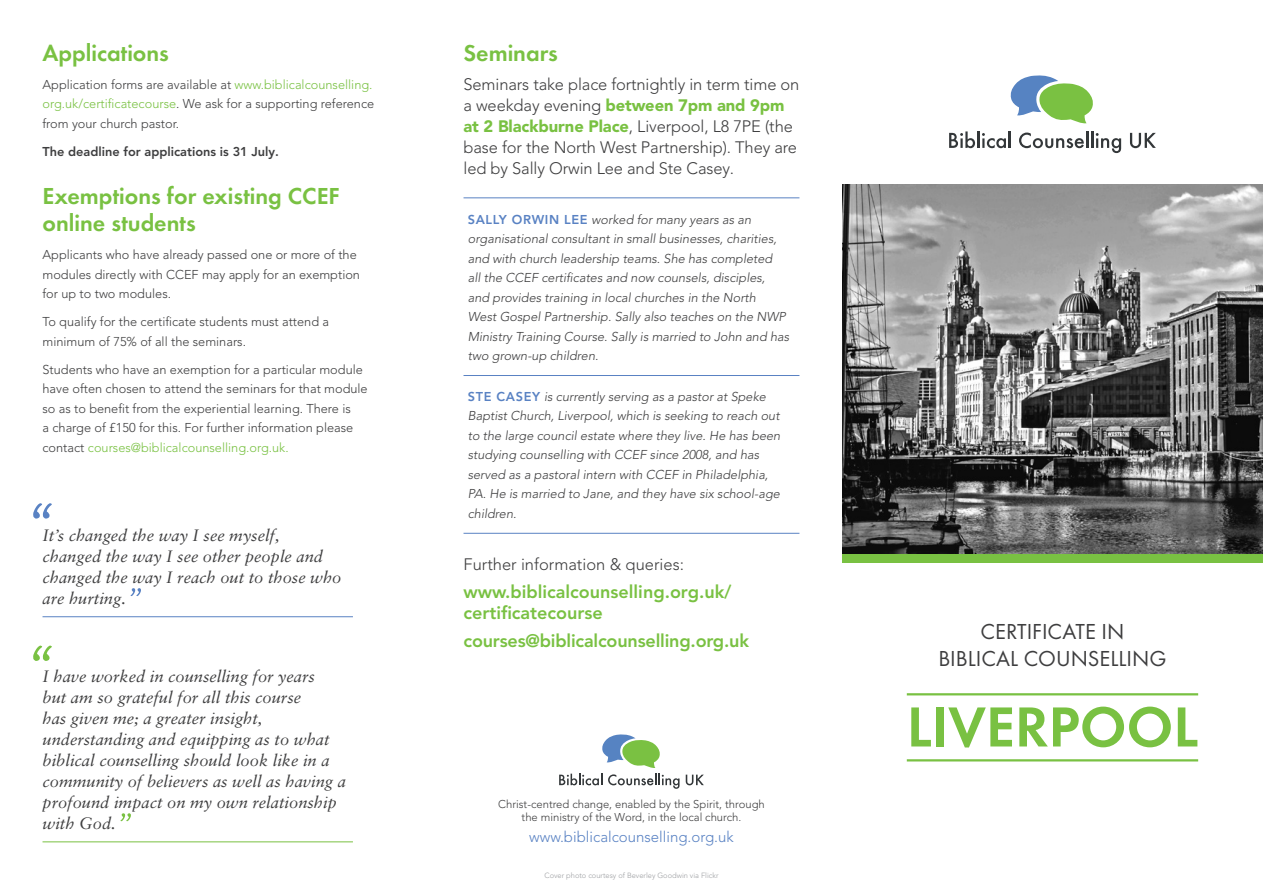
<style>
.page{position:relative;width:1263px;height:893px;background:#fff}
.page>*{position:absolute;margin:0;border:0;box-sizing:border-box;transform-origin:0 0}
.t1{font:600 58.5px "Futura T";color:#79c142}
.t2{font:600 24px/27px "Futura T";color:#79c142}
.t3{font:22.5px/27px "Futura T";color:#3e3e3f;text-align:center}
.t4{font:800 18px/21px "Avenir LT Pro";color:#79c142}
.t5{font:italic 16.5px/21px "Sabon";color:#3e3e3f}
.t6{font:300 16.5px/21px "Avenir LT Pro";letter-spacing:-.005em;color:#3e3e3f}
.t7{font:300 15px "Avenir LT Pro";color:#5982c3}
.t8{font:italic 300 12.75px/19.5px "Avenir LT Pro";color:#3e3e3f}
.t9{font:300 12.75px/19.5px "Avenir LT Pro";color:#3e3e3f}
.t10{font:800 12.75px "Avenir LT Pro";color:#3e3e3f}
.t11{font:300 11.25px/13.5px "Avenir LT Pro";color:#3e3e3f;text-align:center}
.t12{font:300 7.5px "Avenir LT Pro";color:#9d9fa2}
.s1{color:#79c142}
.s2{font-weight:900;color:#79c142}
.s3{font-weight:800;font-style:normal;color:#5982c3}
</style>
<div class="page">
<hr style="left:463px;top:197px;width:336px;height:1px;background:#5982c3">
<hr style="left:463px;top:375px;width:336px;height:1px;background:#5982c3">
<hr style="left:463px;top:533px;width:336px;height:1px;background:#5982c3">
<img style="left:842px;top:185px;width:421px;height:370px">
<hr style="left:907px;top:693px;width:291px;height:2px;background:#79c142">
<hr style="left:907px;top:759px;width:291px;height:2px;background:#79c142">
<div style="left:843px;top:555px;width:420px;height:8px;background:#79c142"></div>
<hr style="left:43px;top:841px;width:310px;height:1px;background:#79c142">
<svg style="left:120px;top:813px;width:11px;height:8px"></svg>
<hr style="left:43px;top:616px;width:310px;height:1px;background:#5982c3">
<svg style="left:131px;top:588px;width:10px;height:8px"></svg>
<svg style="left:33px;top:503px;width:19px;height:16px"></svg>
<svg style="left:33px;top:646px;width:19px;height:15px"></svg>
<svg style="left:949px;top:131px;width:62px;height:17px"></svg>
<svg style="left:1019px;top:131px;width:102px;height:22px"></svg>
<svg style="left:1130px;top:133px;width:26px;height:15px"></svg>
<svg style="left:1010px;top:75px;width:83px;height:49px"></svg>
<svg style="left:559px;top:774px;width:43px;height:11px"></svg>
<svg style="left:608px;top:774px;width:71px;height:15px"></svg>
<svg style="left:686px;top:775px;width:18px;height:10px"></svg>
<svg style="left:602px;top:734px;width:58px;height:34px"></svg>
<h2 class="t2" style="left:43px;top:39px;width:128px">Applications</h2>
<p class="t9" style="left:43px;top:75px;width:333px">Application forms are available at <span class="s1">www.biblicalcounselling. org.uk/certificatecourse</span>. We ask for a supporting reference from your church pastor.</p>
<p class="t10" style="left:43px;top:144px;width:238px">The deadline for applications is 31 July.</p>
<h2 class="t2" style="left:43px;top:182px;width:299px">Exemptions for existing CCEF online students</h2>
<p class="t9" style="left:43px;top:245px;width:319px">Applicants who have already passed one or more of the modules directly with CCEF may apply for an exemption for up to two modules.</p>
<p class="t9" style="left:43px;top:312px;width:288px">To qualify for the certificate students must attend a minimum of 75% of all the seminars.</p>
<p class="t9" style="left:43px;top:360px;width:327px">Students who have an exemption for a particular module have often chosen to attend the seminars for that module so as to benefit from the experiential learning. There is<br>a charge of £150 for this. For further information please contact <span class="s1">courses@biblicalcounselling.org.uk.</span></p>
<p class="t5" style="left:43px;top:524px;width:300px">It’s changed the way I see myself, changed the way I see other people and changed the way I reach out to those who are hurting.</p>
<p class="t5" style="left:43px;top:665px;width:305px">I have worked in counselling for years<br>but am so grateful for all this course<br>has given me; a greater insight, understanding and equipping as to what biblical counselling should look like in a community of believers as well as having a profound impact on my own relationship with God.</p>
<h2 class="t2" style="left:463px;top:39px;width:96px">Seminars</h2>
<p class="t6" style="left:463px;top:74px;width:337px">Seminars take place fortnightly in term time on a weekday evening <span class="s2">between 7pm and 9pm at 2 Blackburne Place</span>, Liverpool, L8 7PE (the base for the North West Partnership). They are led by Sally Orwin Lee and Ste Casey.</p>
<p class="t8" style="left:468px;top:210px;width:323px"><span class="s3">SALLY ORWIN LEE</span> worked for many years as an organisational consultant in small businesses, charities, and with church leadership teams. She has completed<br>all the CCEF certificates and now counsels, disciples, and provides training in local churches in the North<br>West Gospel Partnership. Sally also teaches on the NWP Ministry Training Course. Sally is married to John and has two grown-up children.</p>
<p class="t8" style="left:468px;top:387px;width:314px"><span class="s3">STE CASEY</span> is currently serving as a pastor at Speke Baptist Church, Liverpool, which is seeking to reach out to the large council estate where they live. He has been studying counselling with CCEF since 2008, and has served as a pastoral intern with CCEF in Philadelphia, PA. He is married to Jane, and they have six school-age children.</p>
<p class="t6" style="left:463px;top:554px;width:222px">Further information &amp; queries:</p>
<h3 class="t4" style="left:463px;top:581px;width:269px">www.biblicalcounselling.org.uk/ certificatecourse</h3>
<h3 class="t4" style="left:463px;top:630px;width:287px">courses@biblicalcounselling.org.uk</h3>
<p class="t11" style="left:498px;top:797px;width:268px">Christ-centred change, enabled by the Spirit, through the ministry of the Word, in the local church.</p>
<p class="t7" style="left:529px;top:828px;width:206px">www.biblicalcounselling.org.uk</p>
<p class="t12" style="left:544px;top:871px;width:176px">Cover photo courtesy of Beverley Goodwin via Flickr</p>
<h3 class="t3" style="left:938px;top:617px;width:230px">CERTIFICATE IN<br>BIBLICAL COUNSELLING</h3>
<h1 class="t1" style="left:907px;top:692px;width:293px">LIVERPOOL</h1>
</div>
